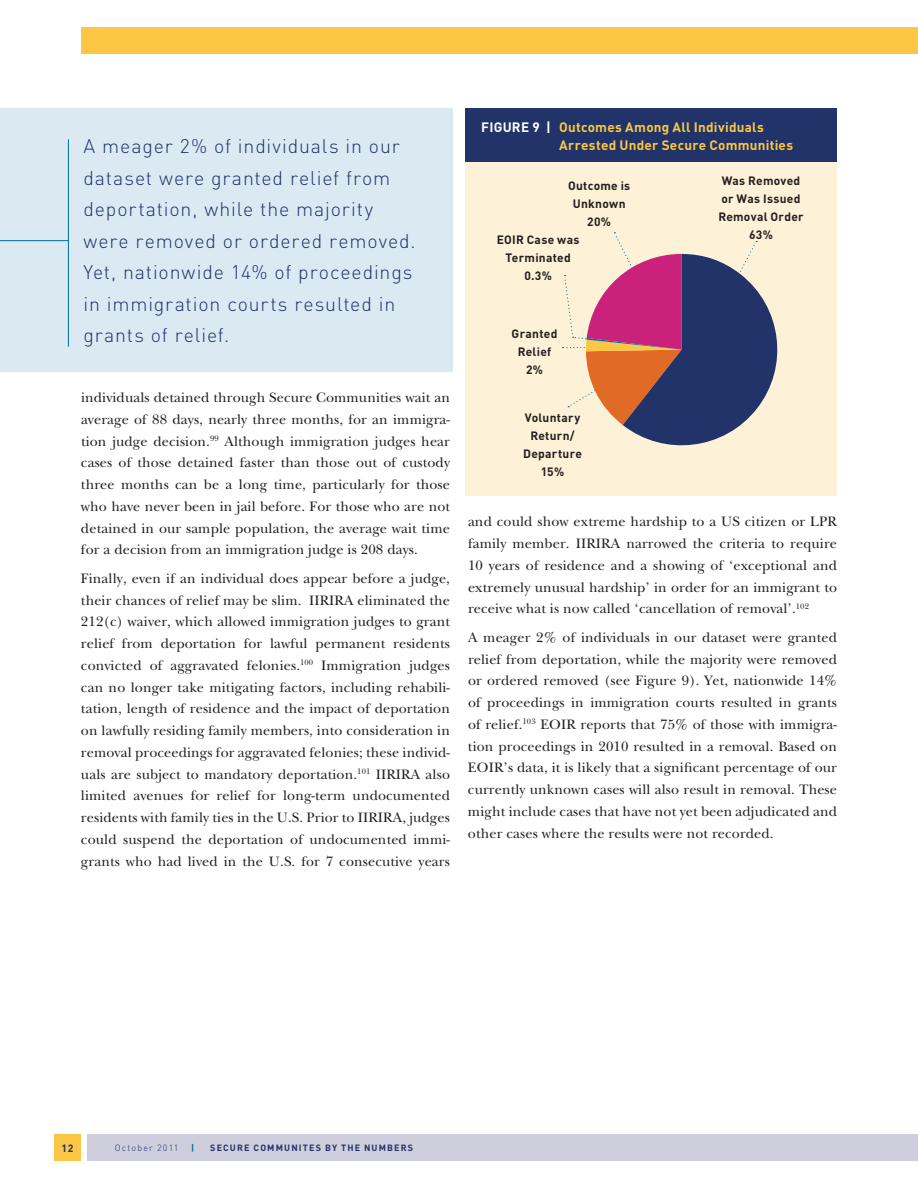
<style>
.page{position:relative;width:918px;height:1188px;background:#fff}
.page>*{position:absolute;margin:0;border:0;box-sizing:border-box;transform-origin:0 0}
.t1{font:300 19.5px/31.5px "DIN";letter-spacing:.045em;color:#213369}
.t2{font:14.25px/21.8px "New Baskerville";letter-spacing:.01em;color:#231f20;text-align:justify}
.t3{font:700 13.5px/18px "DIN";letter-spacing:.02em;color:#fbc745}
.t4{font:700 13.5px "DIN";color:#fff}
.t5{font:700 12px/18px "DIN";letter-spacing:.02em;color:#231f20;text-align:center}
.t6{font:700 10.5px "DIN";color:#213369}
.t7{font:700 9px "DIN";letter-spacing:.13em;color:#213369}
.t8{font:300 9px "DIN";letter-spacing:.13em;color:#213369}
.t9{font:700 9px "DIN";color:#006c9b}
.s1{color:#fff}
</style>
<div class="page">
<div style="left:54px;top:1134px;width:27px;height:27px;background:#fbc745"></div>
<div style="left:88px;top:1134px;width:830px;height:27px;background:#cfcedc"></div>
<div style="left:81px;top:27px;width:837px;height:27px;background:#fbc745"></div>
<div style="left:0;top:108px;width:452px;height:264px;background:#dae9f2"></div>
<hr style="left:0;top:240px;width:68px;height:1px;background:#006c9b">
<hr style="left:68px;top:139px;width:1px;height:208px;background:#006c9b">
<div style="left:465px;top:145px;width:372px;height:351px;background:#fdf2d7"></div>
<div style="left:465px;top:108px;width:372px;height:54px;background:#213369"></div>
<svg style="left:563px;top:232px;width:215px;height:214px"></svg>
<h1 class="t1" style="left:84px;top:130px;width:334px">A meager 2% of individuals in our dataset were granted relief from deportation, while the majority were removed or ordered removed.<br>Yet, nationwide 14% of proceedings in immigration courts resulted in grants of relief.</h1>
<p class="t2" style="left:81px;top:387px;width:371px">individuals detained through Secure Communities wait an average of 88 days, nearly three months, for an immigra&shy;tion judge decision.<sup>99</sup> Although immigration judges hear cases of those detained faster than those out of custody three months can be a long time, particularly for those who have never been in jail before. For those who are not detained in our sample population, the average wait time for a decision from an immigration judge is 208 days.</p>
<p class="t2" style="left:81px;top:567px;width:371px">Finally, even if an individual does appear before a judge, their chances of relief may be slim. IIRIRA eliminated the 212(c) waiver, which allowed immigration judges to grant relief from deportation for lawful permanent residents convicted of aggravated felonies.<sup>100</sup> Immigration judges can no longer take mitigating factors, including rehabili&shy;tation, length of residence and the impact of deportation on lawfully residing family members, into consideration in removal proceedings for aggravated felonies; these individ&shy;uals are subject to mandatory deportation.<sup>101</sup> IIRIRA also limited avenues for relief for long-term undocumented residents with family ties in the U.S. Prior to IIRIRA, judges could suspend the deportation of undocumented immi&shy;grants who had lived in the U.S. for 7 consecutive years</p>
<p class="t4" style="left:481px;top:118px;width:17px">Figure</p>
<p class="t3" style="left:559px;top:117px;width:235px;text-indent:-27px"><span class="s1">9 |</span> Outcomes Among All Individuals<br>Arrested Under Secure Communities</p>
<p class="t5" style="left:568px;top:176px;width:64px">Outcome is<br>Unknown<br>20%</p>
<p class="t5" style="left:718px;top:171px;width:87px">Was Removed or Was Issued<br>Removal Order<br>63%</p>
<p class="t5" style="left:497px;top:231px;width:84px">EOIR Case was<br>Terminated<br>0.3%</p>
<p class="t5" style="left:512px;top:324px;width:47px">Granted<br>Relief<br>2%</p>
<p class="t5" style="left:523px;top:408px;width:60px">Voluntary<br>Return/<br>Departure<br>15%</p>
<p class="t2" style="left:468px;top:511px;width:371px">and could show extreme hardship to a US citizen or LPR family member. IIRIRA narrowed the criteria to require 10 years of residence and a showing of ‘exceptional and extremely unusual hardship’ in order for an immigrant to receive what is now called ‘cancellation of removal’.<sup>102</sup></p>
<p class="t2" style="left:468px;top:626px;width:371px">A meager 2% of individuals in our dataset were granted relief from deportation, while the majority were removed or ordered removed (see Figure 9). Yet, nationwide 14% of proceedings in immigration courts resulted in grants of relief.<sup>103</sup> EOIR reports that 75% of those with immigra&shy;tion proceedings in 2010 resulted in a removal. Based on EOIR’s data, it is likely that a significant percentage of our currently unknown cases will also result in removal. These might include cases that have not yet been adjudicated and other cases where the results were not recorded.</p>
<p class="t6" style="left:61px;top:1141px;width:14px">12</p>
<p class="t8" style="left:115px;top:1142px;width:65px">October 2011</p>
<p class="t9" style="left:191px;top:1142px;width:5px">|</p>
<p class="t7" style="left:210px;top:1142px;width:204px">Secure Communites by the Numbers</p>
</div>
